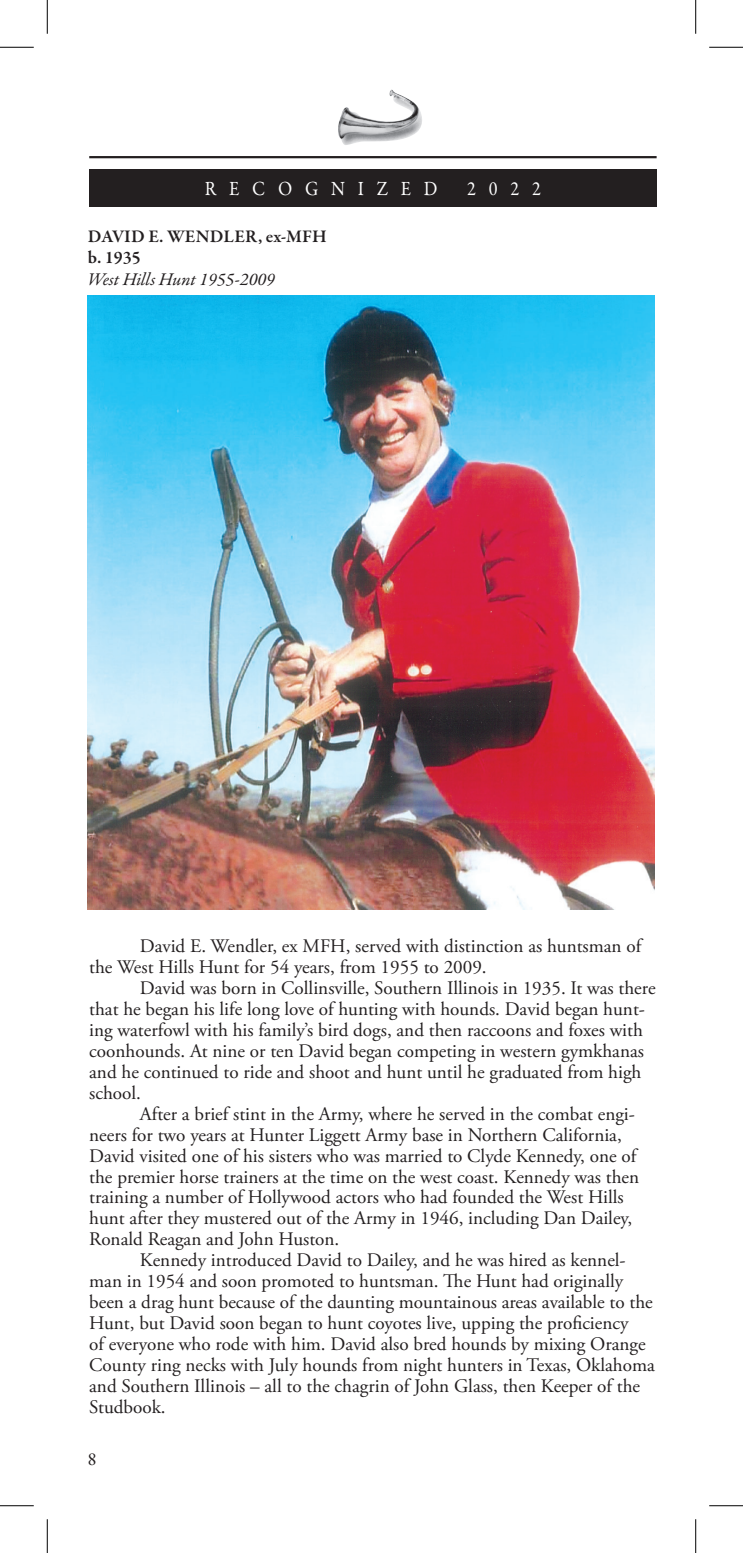
<style>
.page{position:relative;width:743px;height:1553px;background:#fff}
.page>*{position:absolute;margin:0;border:0;box-sizing:border-box;transform-origin:0 0}
.t1{font:20.25px "Garamond Premr Pro";letter-spacing:.7em;color:#fff;scale:.9 1}
.t2{font:19.12px/20.9px "Adobe Garamond Pro";color:#231f20}
.t3{font:600 18px/21.6px "Garamond Premr Pro";letter-spacing:.005em;color:#231f20}
.t4{font:italic 18px "Garamond Premr Pro";color:#231f20}
.t5{font:18px "Garamond Premr Pro";color:#231f20}
</style>
<div class="page">
<hr style="left:89px;top:156px;width:567px;height:2px;background:#231f20">
<img style="left:338px;top:89px;width:84px;height:56px">
<div style="left:89px;top:169px;width:567px;height:37px;background:#231f20"></div>
<img style="left:88px;top:295px;width:566px;height:614px">
<hr style="left:0;top:47px;width:34px;height:1px;background:#000">
<hr style="left:709px;top:47px;width:33px;height:1px;background:#000">
<hr style="left:0;top:1505px;width:34px;height:1px;background:#000">
<hr style="left:709px;top:1505px;width:33px;height:1px;background:#000">
<hr style="left:47px;top:0;width:1px;height:34px;background:#000">
<hr style="left:47px;top:1519px;width:1px;height:33px;background:#000">
<hr style="left:695px;top:0;width:1px;height:34px;background:#000">
<hr style="left:695px;top:1519px;width:1px;height:33px;background:#000">
<p class="t1" style="left:143px;top:176px;width:259px">HUNTSMEN’S</p>
<p class="t1" style="left:404px;top:176px;width:106px">ROOM</p>
<p class="t1" style="left:205px;top:176px;width:260px">RECOGNIZED</p>
<p class="t1" style="left:467px;top:176px;width:83px">2022</p>
<p class="t3" style="left:88px;top:226px;width:240px">DAVID E. WENDLER, ex-MFH b. 1935</p>
<p class="t4" style="left:88px;top:268px;width:189px">West Hills Hunt 1955-2009</p>
<p class="t2" style="left:89px;top:936px;width:553px;text-indent:51px">David E. Wendler, ex MFH, served with distinction as huntsman of the West Hills Hunt for 54 years, from 1955 to 2009.</p>
<p class="t2" style="left:89px;top:978px;width:568px;text-indent:51px">David was born in Collinsville, Southern Illinois in 1935. It was there that he began his life long love of hunting with hounds. David began hunt&shy;ing waterfowl with his family’s bird dogs, and then raccoons and foxes with coonhounds. At nine or ten David began competing in western gymkhanas and he continued to ride and shoot and hunt until he graduated from high school.</p>
<p class="t2" style="left:89px;top:1104px;width:551px;text-indent:51px">After a brief stint in the Army, where he served in the combat engi&shy;neers for two years at Hunter Liggett Army base in Northern California, David visited one of his sisters who was married to Clyde Kennedy, one of the premier horse trainers at the time on the west coast. Kennedy was then training a number of Hollywood actors who had founded the West Hills hunt after they mustered out of the Army in 1946, including Dan Dailey, Ronald Reagan and John Huston.</p>
<p class="t2" style="left:89px;top:1250px;width:567px;text-indent:51px">Kennedy introduced David to Dailey, and he was hired as kennel&shy;man in 1954 and soon promoted to huntsman. The Hunt had originally been a drag hunt because of the daunting mountainous areas available to the Hunt, but David soon began to hunt coyotes live, upping the proficiency<br>of everyone who rode with him. David also bred hounds by mixing Orange County ring necks with July hounds from night hunters in Texas, Oklahoma and Southern Illinois – all to the chagrin of John Glass, then Keeper of the Studbook.</p>
<p class="t5" style="left:88px;top:1448px;width:10px">8</p>
</div>
